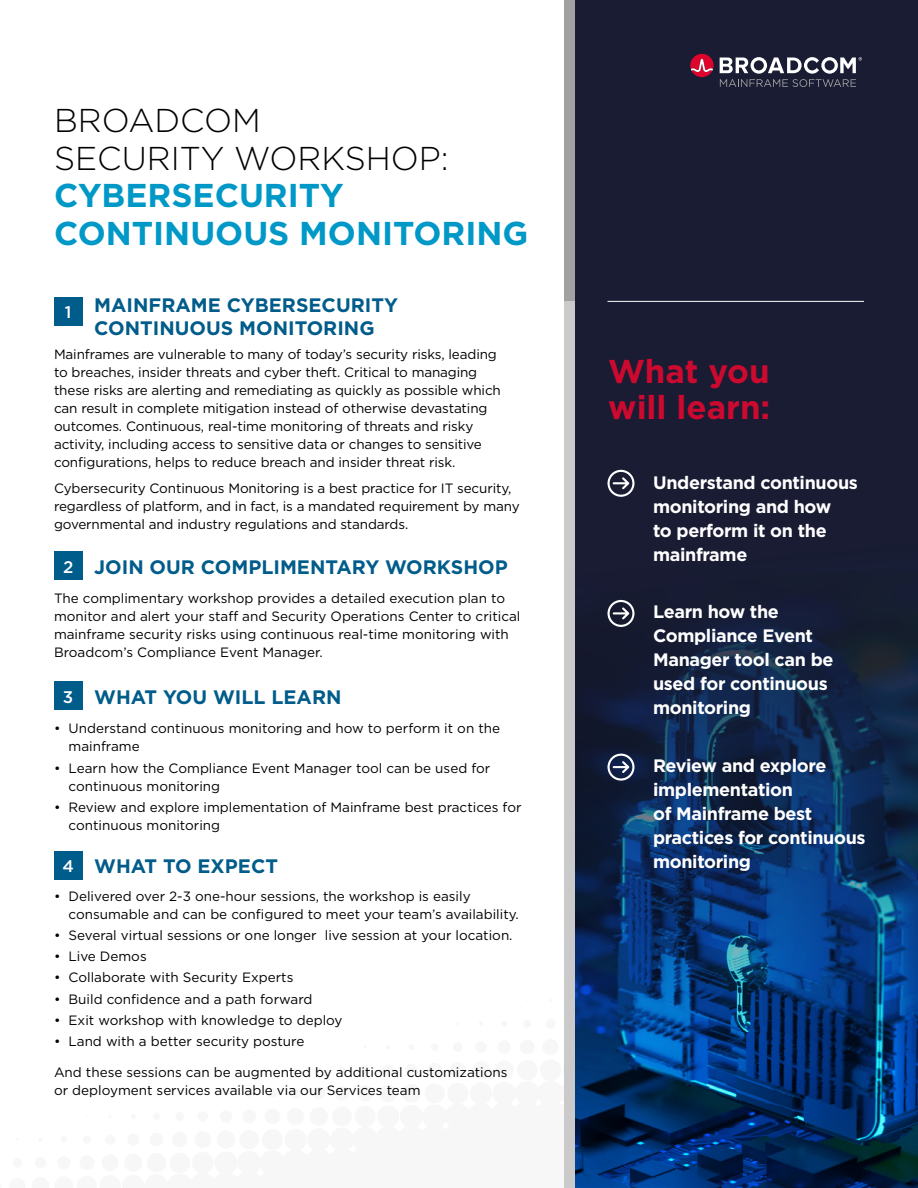
<style>
.page{position:relative;width:918px;height:1188px;background:#fff}
.page>*{position:absolute;margin:0;border:0;box-sizing:border-box;transform-origin:0 0}
.t1{font:700 33px/37.5px "Gotham";color:#0098c7}
.t2{font:300 33px/37.5px "Gotham";color:#000}
.t3{font:700 33px/36px "Gotham";color:#cc092f}
.t4{font:700 19.5px/22.5px "Gotham";color:#005c8a}
.t5{font:700 18px/24px "Gotham";letter-spacing:-.02em;color:#fff}
.t6{font:500 16.8px "Gotham";color:#fff}
.t7{font:13.5px/18px "Gotham";letter-spacing:-.005em;color:#000}
</style>
<div class="page">
<svg style="left:575px;top:0;width:343px;height:1188px;background:#112549"></svg>
<div style="left:564px;top:0;width:11px;height:1188px;background:#cacaca"></div>
<div style="left:564px;top:0;width:11px;height:300px;background:#a1a1a1"></div>
<div style="left:54px;top:297px;width:28px;height:29px;background:#005c8a"></div>
<div style="left:54px;top:552px;width:28px;height:28px;background:#005c8a"></div>
<div style="left:54px;top:682px;width:28px;height:28px;background:#005c8a"></div>
<div style="left:54px;top:851px;width:28px;height:28px;background:#005c8a"></div>
<hr style="left:608px;top:301px;width:256px;height:1px;background:#fff">
<svg style="left:607px;top:470px;width:27px;height:27px"></svg>
<svg style="left:607px;top:600px;width:27px;height:27px"></svg>
<svg style="left:607px;top:754px;width:27px;height:27px"></svg>
<svg style="left:720px;top:57px;width:142px;height:30px"></svg>
<svg style="left:690px;top:54px;width:24px;height:23px"></svg>
<h1 class="t2" style="left:54px;top:101px;width:396px">BROADCOM<br>SECURITY WORKSHOP:</h1>
<h1 class="t1" style="left:54px;top:177px;width:476px">CYBERSECURITY<br>CONTINUOUS MONITORING</h1>
<h2 class="t4" style="left:94px;top:294px;width:305px">MAINFRAME CYBERSECURITY<br>CONTINUOUS MONITORING</h2>
<p class="t7" style="left:54px;top:345px;width:448px">Mainframes are vulnerable to many of today’s security risks, leading to breaches, insider threats and cyber theft. Critical to managing these risks are alerting and remediating as quickly as possible which can result in complete mitigation instead of otherwise devastating outcomes. Continuous, real-time monitoring of threats and risky activity, including access to sensitive data or changes to sensitive configurations, helps to reduce breach and insider threat risk.</p>
<p class="t7" style="left:54px;top:479px;width:467px">Cybersecurity Continuous Monitoring is a best practice for IT security, regardless of platform, and in fact, is a mandated requirement by many governmental and industry regulations and standards.</p>
<p class="t6" style="left:65px;top:301px;width:8px">1</p>
<h2 class="t4" style="left:94px;top:556px;width:415px">JOIN OUR COMPLIMENTARY WORKSHOP</h2>
<p class="t7" style="left:54px;top:588px;width:468px">The complimentary workshop provides a detailed execution plan to monitor and alert your staff and Security Operations Center to critical mainframe security risks using continuous real-time monitoring with Broadcom’s Compliance Event Manager.</p>
<p class="t6" style="left:63px;top:556px;width:12px">2</p>
<h2 class="t4" style="left:94px;top:685px;width:249px">WHAT YOU WILL LEARN</h2>
<p class="t7" style="left:69px;top:719px;width:433px;text-indent:-15px">• Understand continuous monitoring and how to perform it on the mainframe</p>
<p class="t7" style="left:69px;top:759px;width:423px;text-indent:-15px">• Learn how the Compliance Event Manager tool can be used for continuous monitoring</p>
<p class="t7" style="left:69px;top:798px;width:455px;text-indent:-15px">• Review and explore implementation of Mainframe best practices for continuous monitoring</p>
<p class="t6" style="left:63px;top:686px;width:12px">3</p>
<h2 class="t4" style="left:94px;top:855px;width:185px">WHAT TO EXPECT</h2>
<p class="t7" style="left:69px;top:887px;width:452px;text-indent:-15px">• Delivered over 2-3 one-hour sessions, the workshop is easily consumable and can be configured to meet your team’s availability.</p>
<p class="t7" style="left:54px;top:926px;width:460px">• Several virtual sessions or one longer live session at your location.</p>
<p class="t7" style="left:54px;top:947px;width:94px">• Live Demos</p>
<p class="t7" style="left:54px;top:968px;width:241px">• Collaborate with Security Experts</p>
<p class="t7" style="left:54px;top:989px;width:260px">• Build confidence and a path forward</p>
<p class="t7" style="left:54px;top:1011px;width:290px">• Exit workshop with knowledge to deploy</p>
<p class="t7" style="left:54px;top:1032px;width:252px">• Land with a better security posture</p>
<p class="t7" style="left:54px;top:1063px;width:455px">And these sessions can be augmented by additional customizations or deployment services available via our Services team</p>
<p class="t6" style="left:62px;top:855px;width:13px">4</p>
<h1 class="t3" style="left:608px;top:353px;width:164px">What you will learn:</h1>
<h3 class="t5" style="left:653px;top:470px;width:206px">Understand continuous monitoring and how<br>to perform it on the mainframe</h3>
<h3 class="t5" style="left:653px;top:600px;width:182px">Learn how the<br>Compliance Event<br>Manager tool can be used for continuous monitoring</h3>
<h3 class="t5" style="left:653px;top:753px;width:214px">Review and explore implementation<br>of Mainframe best practices for continuous monitoring</h3>
</div>
